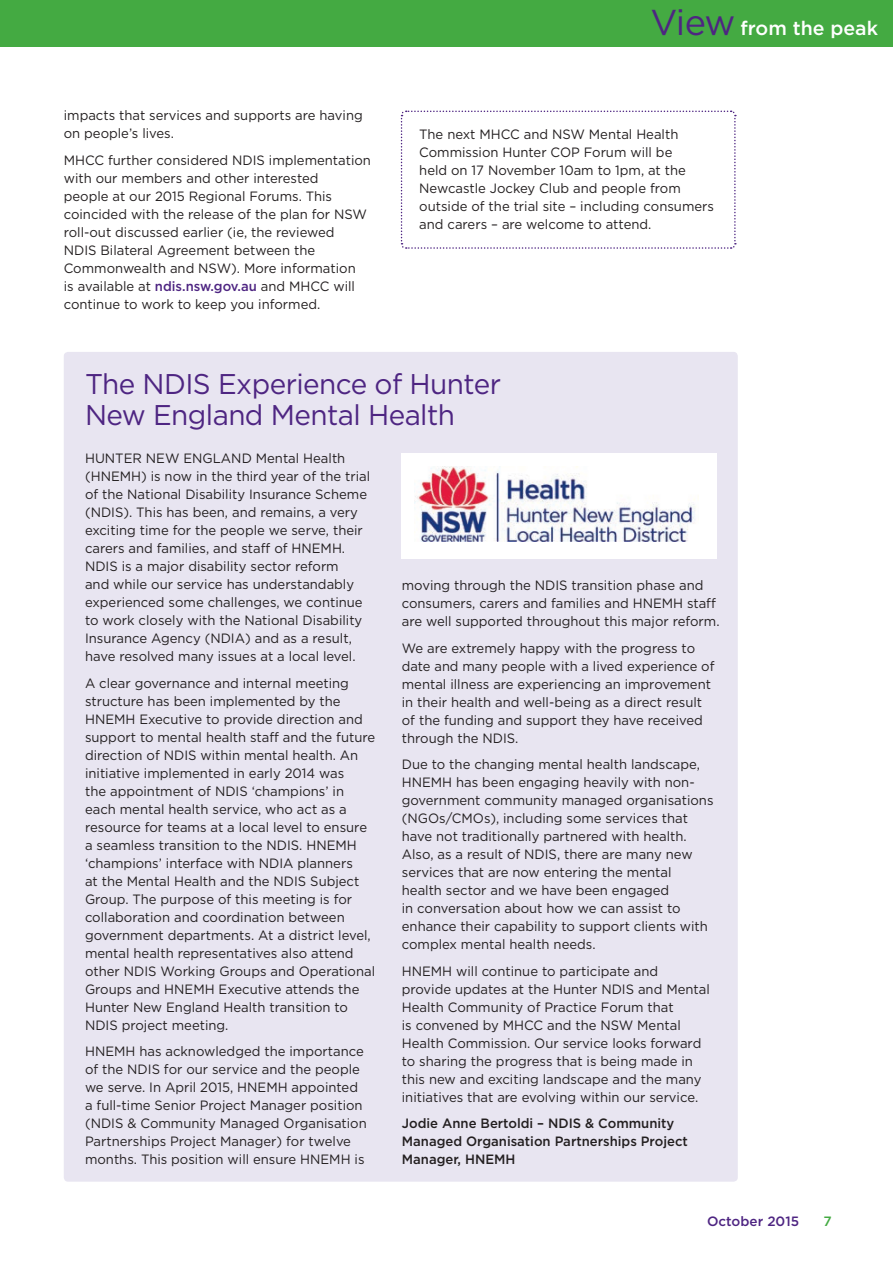
<style>
.page{position:relative;width:893px;height:1263px;background:#fff}
.page>*{position:absolute;margin:0;border:0;box-sizing:border-box;transform-origin:0 0}
.Heading_1{font:28.5px/31.5px "Gotham";letter-spacing:-.02em;color:#4e2582}
.t1{font:500 19.5px "Gotham";color:#fff}
.Body_copy{font:13.5px/18px "Gotham";color:#231f20}
.Body_copy-2{font:500 13.5px/18px "Gotham";color:#231f20}
.Subheads{font:500 13.5px "Gotham";color:#4e2582}
.Subheads-2{font:500 13.5px "Gotham";color:#44aa42}
.s1{font-weight:500;color:#4e2582}
.s2{font-weight:400;font-size:36px;color:#4e2582}
</style>
<div class="page">
<div style="left:0;top:0;width:893px;height:47px;background:#44aa42"></div>
<div style="left:64px;top:352px;width:674px;height:830px;background:#e8e5f1;border-radius:4px"></div>
<svg style="left:400px;top:110px;width:336px;height:139px"></svg>
<div style="left:401px;top:453px;width:316px;height:106px;background:#fff"></div>
<img style="left:415px;top:466px;width:281px;height:75px">
<p class="Body_copy" style="left:64px;top:106px;width:300px">impacts that services and supports are having on people’s lives.</p>
<p class="Body_copy" style="left:64px;top:151px;width:309px">MHCC further considered NDIS implementation with our members and other interested<br>people at our 2015 Regional Forums. This coincided with the release of the plan for NSW roll-out discussed earlier (ie, the reviewed<br>NDIS Bilateral Agreement between the Commonwealth and NSW). More information<br>is available at <span class="s1">ndis.nsw.gov.au</span> and MHCC will continue to work to keep you informed.</p>
<h2 class="t1" style="left:650px;top:17px;width:229px"><span class="s2">View</span> from the peak</h2>
<p class="Body_copy" style="left:419px;top:125px;width:296px">The next MHCC and NSW Mental Health Commission Hunter COP Forum will be<br>held on 17 November 10am to 1pm, at the Newcastle Jockey Club and people from outside of the trial site – including consumers and carers – are welcome to attend.</p>
<p class="Heading_1" style="left:85px;top:368px;width:418px">The NDIS Experience of Hunter<br>New England Mental Health</p>
<p class="Body_copy" style="left:85px;top:449px;width:287px">HUNTER NEW ENGLAND Mental Health (HNEMH) is now in the third year of the trial of the National Disability Insurance Scheme (NDIS). This has been, and remains, a very exciting time for the people we serve, their carers and families, and staff of HNEMH.<br>NDIS is a major disability sector reform<br>and while our service has understandably experienced some challenges, we continue to work closely with the National Disability Insurance Agency (NDIA) and as a result, have resolved many issues at a local level.</p>
<p class="Body_copy" style="left:85px;top:674px;width:292px">A clear governance and internal meeting structure has been implemented by the HNEMH Executive to provide direction and support to mental health staff and the future direction of NDIS within mental health. An initiative implemented in early 2014 was<br>the appointment of NDIS ‘champions’ in each mental health service, who act as a resource for teams at a local level to ensure a seamless transition to the NDIS. HNEMH ‘champions’ interface with NDIA planners<br>at the Mental Health and the NDIS Subject Group. The purpose of this meeting is for collaboration and coordination between government departments. At a district level, mental health representatives also attend other NDIS Working Groups and Operational Groups and HNEMH Executive attends the Hunter New England Health transition to NDIS project meeting.</p>
<p class="Body_copy" style="left:85px;top:1042px;width:283px">HNEMH has acknowledged the importance of the NDIS for our service and the people we serve. In April 2015, HNEMH appointed a full-time Senior Project Manager position (NDIS &amp; Community Managed Organisation Partnerships Project Manager) for twelve months. This position will ensure HNEMH is</p>
<p class="Body_copy" style="left:402px;top:576px;width:319px">moving through the NDIS transition phase and consumers, carers and families and HNEMH staff are well supported throughout this major reform.</p>
<p class="Body_copy" style="left:402px;top:639px;width:314px">We are extremely happy with the progress to date and many people with a lived experience of mental illness are experiencing an improvement in their health and well-being as a direct result of the funding and support they have received through the NDIS.</p>
<p class="Body_copy" style="left:402px;top:755px;width:313px">Due to the changing mental health landscape, HNEMH has been engaging heavily with non&shy;government community managed organisations (NGOs/CMOs), including some services that have not traditionally partnered with health.<br>Also, as a result of NDIS, there are many new services that are now entering the mental health sector and we have been engaged<br>in conversation about how we can assist to enhance their capability to support clients with complex mental health needs.</p>
<p class="Body_copy" style="left:402px;top:962px;width:309px">HNEMH will continue to participate and provide updates at the Hunter NDIS and Mental Health Community of Practice Forum that<br>is convened by MHCC and the NSW Mental Health Commission. Our service looks forward to sharing the progress that is being made in this new and exciting landscape and the many initiatives that are evolving within our service.</p>
<p class="Body_copy-2" style="left:402px;top:1114px;width:288px">Jodie Anne Bertoldi – NDIS &amp; Community<br>Managed Organisation Partnerships Project<br>Manager, HNEMH</p>
<p class="Subheads" style="left:707px;top:1213px;width:93px">October 2015</p>
<p class="Subheads-2" style="left:823px;top:1213px;width:10px">7</p>
</div>
